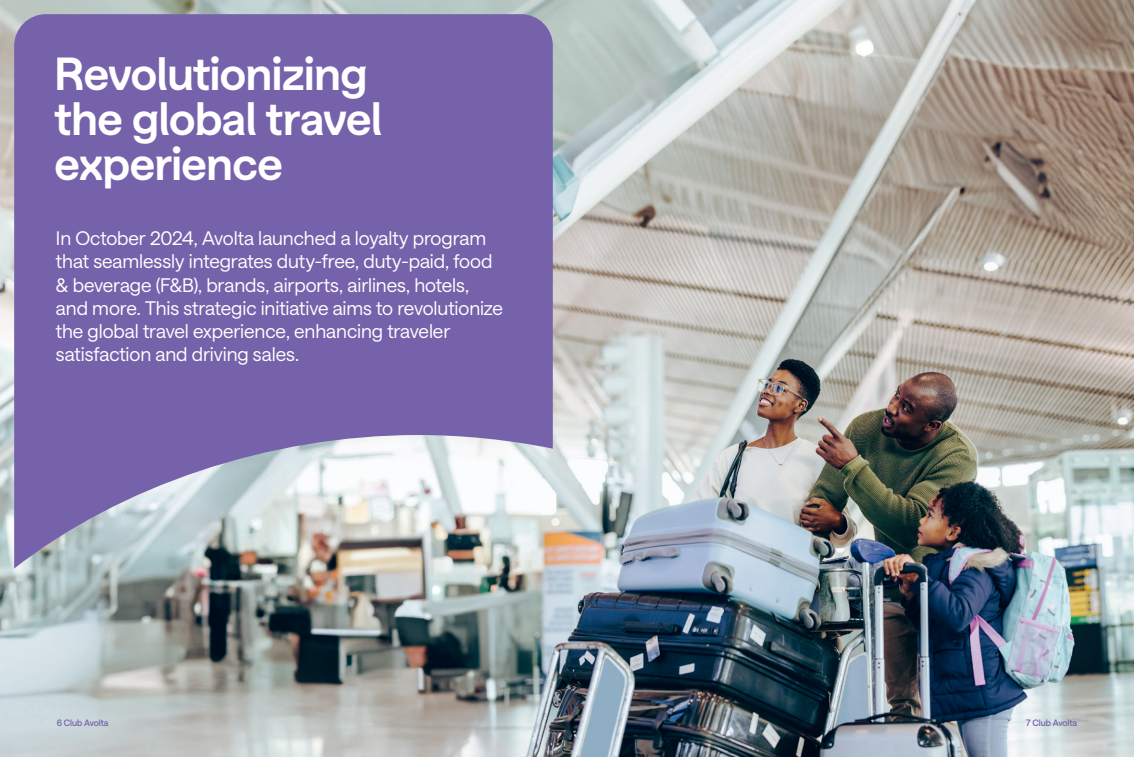
<style>
.page{position:relative;width:1134px;height:757px;background:#fff}
.page>*{position:absolute;margin:0;border:0;box-sizing:border-box;transform-origin:0 0}
.t1{font:600 45px/45px "Avolta Display";letter-spacing:-.01em;color:#fff}
.t2{font:19px/23px "Saans";letter-spacing:-.005em;color:#fff}
.t3{font:500 9px "Saans";color:#7662ab}
</style>
<div class="page">
<img style="left:0;top:0;width:1134px;height:757px">
<svg style="left:14px;top:14px;width:539px;height:554px;background:#8676b2"></svg>
<h1 class="t1" style="left:55px;top:47px;width:329px">Revolutionizing the global travel experience</h1>
<p class="t2" style="left:56px;top:226px;width:448px">In October 2024, Avolta launched a loyalty program that seamlessly integrates duty-free, duty-paid, food &amp; beverage (F&amp;B), brands, airports, airlines, hotels, and more. This strategic initiative aims to revolutionize the global travel experience, enhancing traveler satisfaction and driving sales.</p>
<p class="t3" style="left:57px;top:716px;width:53px">6 Club Avolta</p>
<p class="t3" style="left:1026px;top:716px;width:53px">7 Club Avolta</p>
</div>
